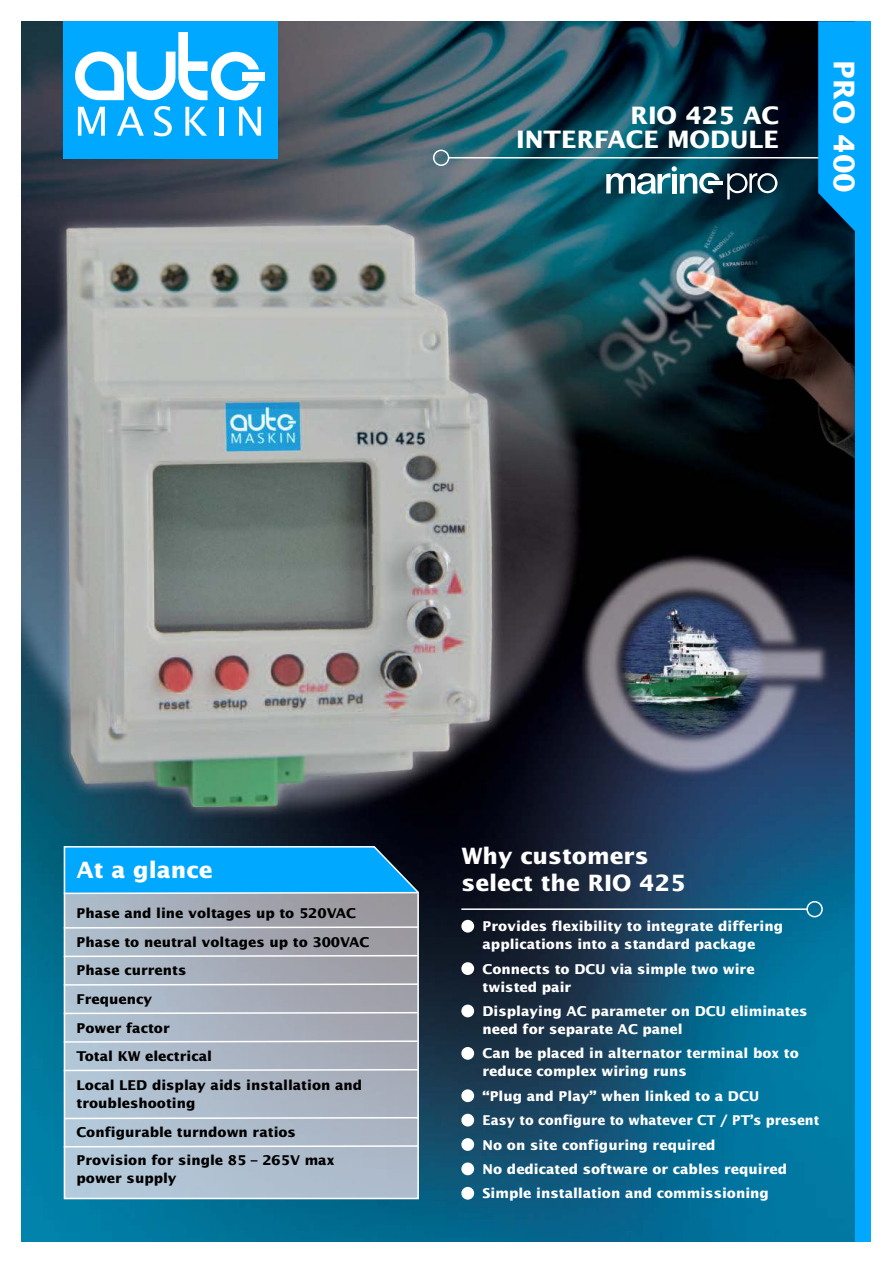
<style>
.page{position:relative;width:893px;height:1263px;background:#fff}
.page>*{position:absolute;margin:0;border:0;box-sizing:border-box;transform-origin:0 0}
.t1{font:700 28.5px "Lucida Sans";color:#fff}
.t2{font:700 24px/24px "Lucida Sans";color:#fff;text-align:right}
.t3{font:700 22.5px/27px "Lucida Sans";color:#fff}
.t4{font:700 13.5px/18px "Lucida Sans";color:#fff}
.t5{font:700 13.5px/28.7px "Lucida Sans";color:#000}
</style>
<div class="page">
<img style="left:21px;top:21px;width:835px;height:1221px">
<div style="left:64px;top:21px;width:214px;height:137px;background:#00a8ff"></div>
<svg style="left:75px;top:32px;width:184px;height:68px"></svg>
<div style="left:243px;top:72px;width:22px;height:8px;background:#fff"></div>
<svg style="left:78px;top:107px;width:27px;height:29px"></svg>
<svg style="left:117px;top:107px;width:27px;height:29px"></svg>
<svg style="left:154px;top:106px;width:18px;height:30px"></svg>
<svg style="left:185px;top:107px;width:22px;height:29px"></svg>
<div style="left:219px;top:107px;width:5px;height:29px;background:#fff"></div>
<svg style="left:239px;top:107px;width:22px;height:29px"></svg>
<svg style="left:433px;top:150px;width:16px;height:16px"></svg>
<hr style="left:448px;top:157px;width:413px;height:2px;background:#fff">
<svg style="left:606px;top:166px;width:114px;height:28px"></svg>
<svg style="left:727px;top:173px;width:50px;height:26px"></svg>
<hr style="left:708px;top:181px;width:14px;height:4px;background:#fff">
<svg style="left:806px;top:901px;width:17px;height:16px"></svg>
<hr style="left:461px;top:908px;width:346px;height:2px;background:#fff">
<div style="left:461px;top:920px;width:13px;height:12px;background:#fff;border-radius:50%"></div>
<div style="left:461px;top:962px;width:13px;height:13px;background:#fff;border-radius:50%"></div>
<div style="left:461px;top:1004px;width:13px;height:13px;background:#fff;border-radius:50%"></div>
<div style="left:461px;top:1047px;width:13px;height:13px;background:#fff;border-radius:50%"></div>
<div style="left:461px;top:1089px;width:13px;height:13px;background:#fff;border-radius:50%"></div>
<div style="left:461px;top:1114px;width:13px;height:12px;background:#fff;border-radius:50%"></div>
<div style="left:461px;top:1138px;width:13px;height:13px;background:#fff;border-radius:50%"></div>
<div style="left:461px;top:1162px;width:13px;height:13px;background:#fff;border-radius:50%"></div>
<div style="left:461px;top:1187px;width:13px;height:13px;background:#fff;border-radius:50%"></div>
<div style="left:856px;top:21px;width:15px;height:1221px;background:#00a8ff"></div>
<svg style="left:818px;top:21px;width:38px;height:213px;background:#0096e5"></svg>
<svg style="left:64px;top:895px;width:355px;height:304px;background:#aab5c2"></svg>
<svg style="left:62px;top:926px;width:357px;height:3px"></svg>
<svg style="left:62px;top:846px;width:357px;height:49px;background:#15a3ee"></svg>
<svg style="left:62px;top:954px;width:357px;height:4px"></svg>
<svg style="left:62px;top:983px;width:357px;height:3px"></svg>
<svg style="left:62px;top:1011px;width:357px;height:4px"></svg>
<svg style="left:62px;top:1040px;width:357px;height:3px"></svg>
<svg style="left:62px;top:1068px;width:357px;height:4px"></svg>
<svg style="left:63px;top:1116px;width:357px;height:4px"></svg>
<svg style="left:62px;top:1144px;width:357px;height:4px"></svg>
<h2 class="t2" style="left:516px;top:105px;width:264px">RIO 425 AC<br>INTERFACE MODULE</h2>
<h1 class="t1" style="left:856px;top:60px;width:134px;rotate:90deg">PRO 400</h1>
<h3 class="t3" style="left:77px;top:858px;width:138px">At a glance</h3>
<p class="t5" style="left:77px;top:900px;width:294px">Phase and line voltages up to 520VAC<br>Phase to neutral voltages up to 300VAC<br>Phase currents<br>Frequency<br>Power factor<br>Total KW electrical<br>Local LED display aids installation and</p>
<p class="t5" style="left:77px;top:1090px;width:259px">troubleshooting<br>Configurable turndown ratios<br>Provision for single 85 – 265V max</p>
<p class="t5" style="left:77px;top:1165px;width:102px">power supply</p>
<h3 class="t3" style="left:461px;top:844px;width:226px">Why customers select the RIO 425</h3>
<p class="t4" style="left:483px;top:918px;width:302px">Provides flexibility to integrate differing applications into a standard package</p>
<p class="t4" style="left:483px;top:961px;width:273px">Connects to DCU via simple two wire twisted pair</p>
<p class="t4" style="left:483px;top:1003px;width:326px">Displaying AC parameter on DCU eliminates need for separate AC panel</p>
<p class="t4" style="left:483px;top:1045px;width:318px">Can be placed in alternator terminal box to reduce complex wiring runs</p>
<p class="t4" style="left:483px;top:1085px;width:338px;line-height:24.5px">“Plug and Play” when linked to a DCU<br>Easy to configure to whatever CT / PT’s present No on site configuring required<br>No dedicated software or cables required Simple installation and commissioning</p>
</div>
